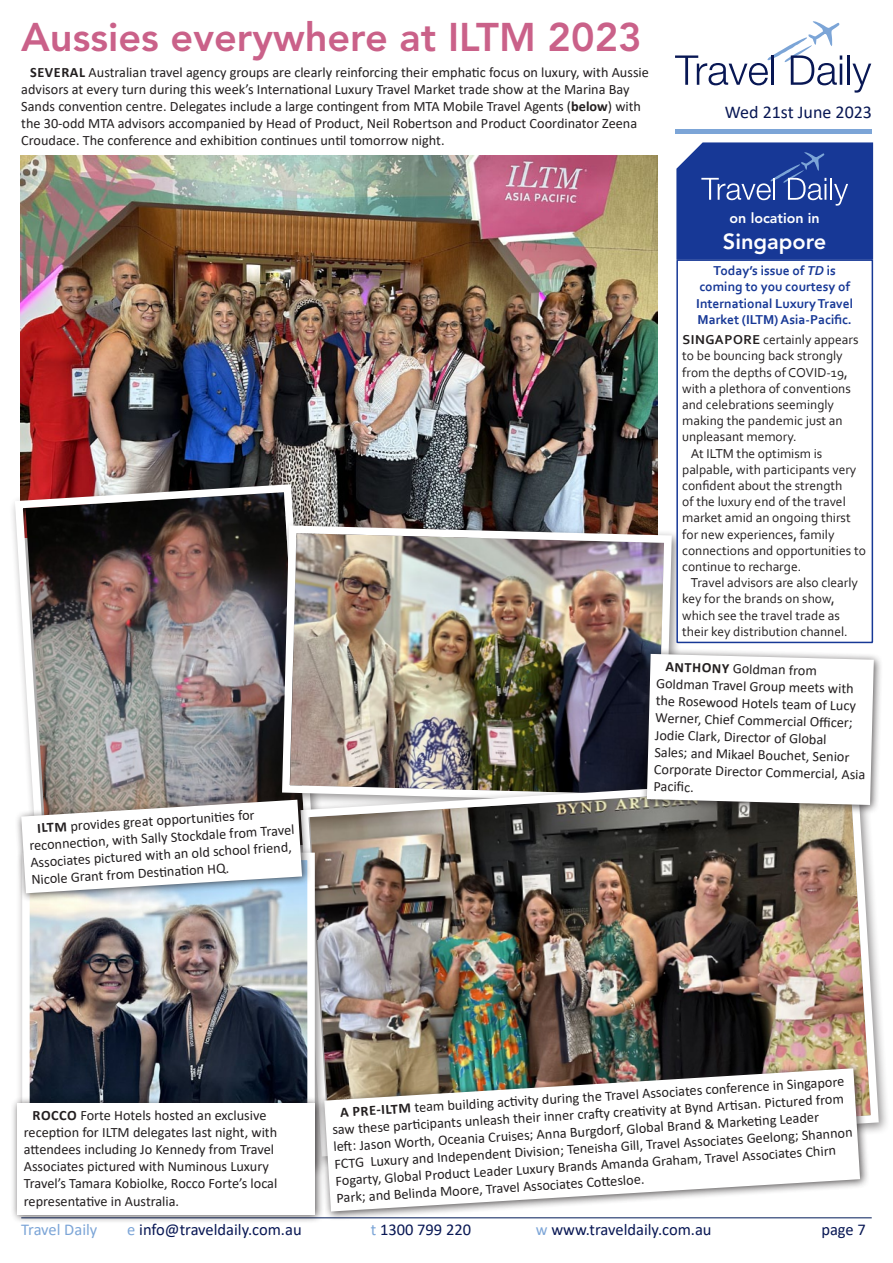
<style>
.page{position:relative;width:893px;height:1263px;background:#fff}
.page>*{position:absolute;margin:0;border:0;box-sizing:border-box;transform-origin:0 0}
.t1{font:800 39.75px "Avenir";color:#ca6189}
.t2{font:800 21.75px "Avenir";color:#fff}
.t3{font:18px "Calibri";color:#081754}
.t4{font:16.5px "Calibri";color:#081754}
.t5{font:16.5px "Calibri";color:#7ca5d7}
.t6{font:14.25px/17.1px "Calibri";color:#231f20}
.t7{font:800 14.25px "Avenir";color:#fff}
.t8{font:700 14.25px "Calibri";color:#231f20}
.t9{font:13.5px "Corbel";color:#231f20}
.t10{font:700 13.5px/16.2px "Corbel";color:#173896;text-align:center}
.s1{font-weight:700}
.s2{font-style:italic}
.s3{color:#7ca5d7}
</style>
<div class="page">
<hr style="left:21px;top:1217px;width:851px;height:1px;background:#001b58">
<img style="left:20px;top:156px;width:637px;height:363px">
<img style="left:12px;top:480px;width:308px;height:313px">
<img style="left:278px;top:522px;width:398px;height:271px">
<img style="left:297px;top:772px;width:586px;height:360px">
<div style="left:318px;top:1062px;width:551px;height:159px;background:#231f20;opacity:.75"></div>
<svg style="left:324px;top:1068px;width:536px;height:143px"></svg>
<div style="left:675px;top:129px;width:197px;height:5px;background:#7ca5d7"></div>
<svg style="left:675px;top:21px;width:167px;height:64px"></svg>
<hr style="left:847px;top:55px;width:3px;height:30px;background:#081754">
<svg style="left:852px;top:64px;width:19px;height:29px"></svg>
<div style="left:640px;top:647px;width:243px;height:167px;background:#231f20;opacity:.75"></div>
<svg style="left:647px;top:654px;width:227px;height:151px"></svg>
<svg style="left:676px;top:142px;width:197px;height:117px;background:#24439c"></svg>
<div style="left:676px;top:259px;width:197px;height:384px;border:2px solid #173896"></div>
<div style="left:16px;top:847px;width:311px;height:331px;background:#231f20;opacity:.5"></div>
<img style="left:18px;top:849px;width:301px;height:247px">
<div style="left:11px;top:1096px;width:313px;height:128px;background:#231f20;opacity:.75"></div>
<div style="left:17px;top:1103px;width:298px;height:111px;background:#fff"></div>
<div style="left:15px;top:793px;width:296px;height:109px;background:#231f20;opacity:.75"></div>
<svg style="left:21px;top:800px;width:281px;height:93px"></svg>
<h1 class="t1" style="left:21px;top:14px;width:622px">Aussies everywhere at ILTM 2023</h1>
<p class="t8" style="left:30px;top:62px;width:33px">SEVERAL</p>
<p class="t6" style="left:21px;top:63px;width:629px;text-indent:67px">Australian travel agency groups are clearly reinforcing their emphatic focus on luxury, with Aussie advisors at every turn during this week’s International Luxury Travel Market trade show at the Marina Bay Sands convention centre. Delegates include a large contingent from MTA Mobile Travel Agents (<span class="s1">BELOW</span>) with the 30-odd MTA advisors accompanied by Head of Product, Neil Robertson and Product Coordinator Zeena Croudace. The conference and exhibition continues until tomorrow night.</p>
<p class="t3" style="left:725px;top:100px;width:149px">Wed 21st June 2023</p>
<p class="t7" style="left:730px;top:209px;width:92px">on location in</p>
<h2 class="t2" style="left:723px;top:228px;width:105px">Singapore</h2>
<p class="t10" style="left:696px;top:262px;width:158px">Today’s issue of <span class="s2">TD</span> is coming to you courtesy of<br>International Luxury Travel<br>Market (ILTM) Asia-Pacific.</p>
<p class="t9" style="left:682px;top:331px;width:177px"><span class="s1">sin gapore</span> certainly appears</p>
<p class="t9" style="left:682px;top:348px;width:162px">to be bouncing back strongly</p>
<p class="t9" style="left:682px;top:364px;width:167px">from the depths of COVID-19,</p>
<p class="t9" style="left:682px;top:380px;width:170px">with a plethora of conventions</p>
<p class="t9" style="left:682px;top:396px;width:153px">and celebrations seemingly</p>
<p class="t9" style="left:682px;top:412px;width:162px">making the pandemic just an</p>
<p class="t9" style="left:682px;top:429px;width:116px">unpleasant memory.</p>
<p class="t9" style="left:691px;top:445px;width:133px">At ILTM the optimism is</p>
<p class="t9" style="left:682px;top:461px;width:176px">palpable, with participants very</p>
<p class="t9" style="left:682px;top:477px;width:162px">confident about the strength</p>
<p class="t9" style="left:682px;top:493px;width:165px">of the luxury end of the travel</p>
<p class="t9" style="left:682px;top:510px;width:170px">market amid an ongoing thirst</p>
<p class="t9" style="left:682px;top:526px;width:154px">for new experiences, family</p>
<p class="t9" style="left:682px;top:542px;width:185px">connections and opportunities to</p>
<p class="t9" style="left:682px;top:558px;width:121px">continue to recharge.</p>
<p class="t9" style="left:691px;top:574px;width:169px">Travel advisors are also clearly</p>
<p class="t9" style="left:682px;top:591px;width:154px">key for the brands on show,</p>
<p class="t9" style="left:682px;top:607px;width:159px">which see the travel trade as</p>
<p class="t9" style="left:682px;top:623px;width:167px">their key distribution channel.</p>
<p class="t6" style="left:27px;top:821px;width:267px;text-indent:9px;rotate:-4deg"><span class="s1">ILTM</span> provides great opportuniti es for reconnecti on, with Sally Stockdale from Travel Associates pictured with an old school friend, Nicole Grant from Desti nati on HQ.</p>
<p class="t6" style="left:657px;top:656px;width:214px;text-indent:9px;rotate:2deg"><span class="s1">ANTH ONY</span> Goldman from<br>Goldman Travel Group meets with the Rosewood Hotels team of Lucy<br>Werner, Chief Commercial Offi cer;<br>Jodie Clark, Director of Global<br>Sales; and Mikael Bouchet, Senior<br>Corporate Director Commercial, Asia<br>Pacifi c.</p>
<p class="t6" style="left:24px;top:1106px;width:255px;text-indent:9px"><span class="s1">ROCCO</span> Forte Hotels hosted an exclusive reception for ILTM delegates last night, with attendees including Jo Kennedy from Travel Associates pictured with Numinous Luxury Travel’s Tamara Kobiolke, Rocco Forte’s local representative in Australia.</p>
<p class="t6" style="left:330px;top:1106px;width:521px;text-indent:10px;rotate:-4deg"><sup>A</sup> <sup>PRE-</sup><span class="s1">ILTM</span> team building acti vity during the Travel Associates conference in Singapore saw these parti cipants unleash their inner craft y creati vity at Bynd Arti san. Pictured from left : Jason Worth, Oceania Cruises; Anna Burgdorf, Global Brand &amp; Marketi ng Leader FCTG Luxury and Independent Division; Teneisha Gill, Travel Associates Geelong; Shannon Fogarty, Global Product Leader Luxury Brands Amanda Graham, Travel Associates Chirn Park; and Belinda Moore, Travel Associates Cott esloe.</p>
<p class="t5" style="left:21px;top:1218px;width:78px">Travel Daily</p>
<p class="t4" style="left:127px;top:1218px;width:176px"><span class="s3">e</span> info@traveldaily.com.au</p>
<p class="t4" style="left:371px;top:1218px;width:102px"><span class="s3">t</span> 1300 799 220</p>
<p class="t4" style="left:536px;top:1218px;width:177px"><span class="s3">w</span> www.traveldaily.com.au</p>
<p class="t4" style="left:821px;top:1218px;width:46px">page 7</p>
</div>
